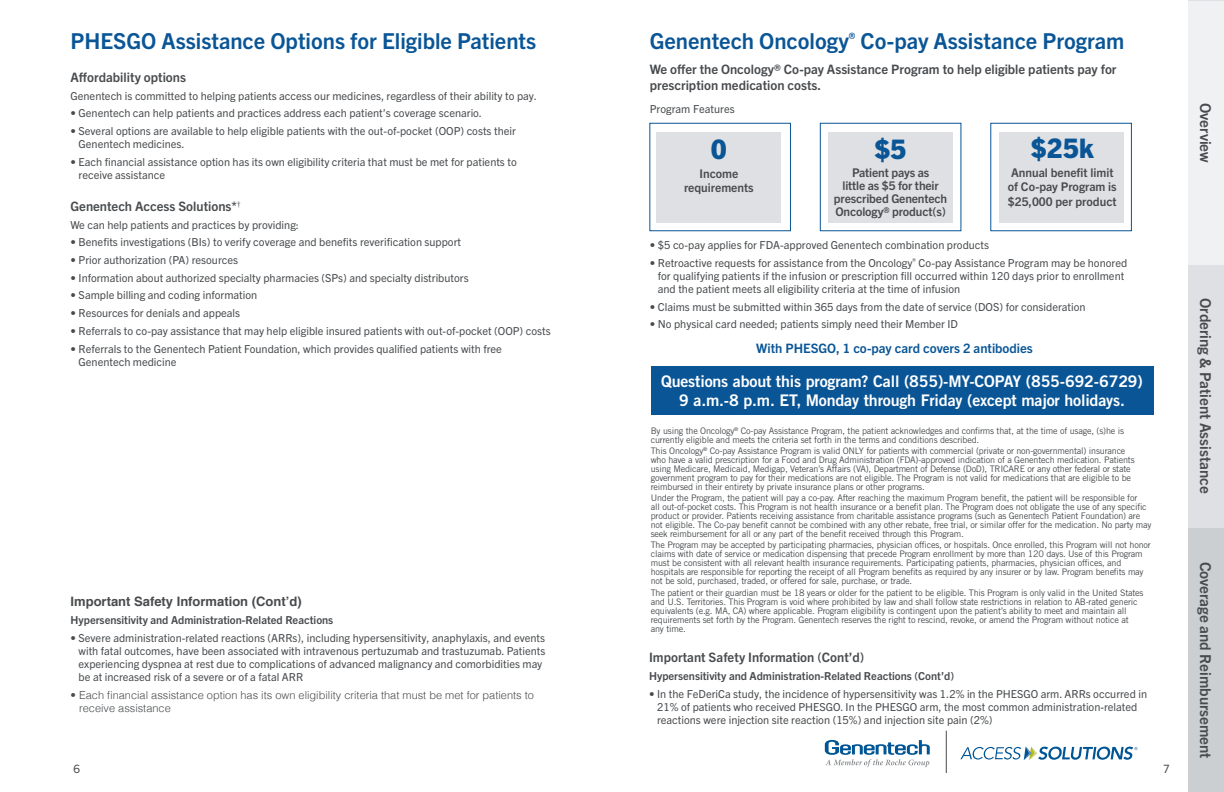
<style>
.page{position:relative;width:1224px;height:792px;background:#fff}
.page>*{position:absolute;margin:0;border:0;box-sizing:border-box;transform-origin:0 0}
.t1{font:800 27px "Trade Gothic Next LT Pro";color:#095596}
.t2{font:700 22px "Trade Gothic Next LT Pro";color:#095596}
.t3{font:16px/19.2px "Trade Gothic LT Std Bd 2";letter-spacing:-.01em;color:#fff;text-align:center}
.t4{font:700 15px "Trade Gothic Next LT Pro";color:#484b4e}
.t5{font:700 13px/15.6px "Trade Gothic Next LT Pro";color:#484b4e}
.t6{font:700 13px "Trade Gothic Next LT Pro";color:#095596}
.t7{font:700 13px "Helvetica";color:#484b4e}
.t8{font:700 12px/14.4px "Trade Gothic Next LT Pro";letter-spacing:-.01em;color:#484b4e;text-align:center}
.t9{font:11.5px "Trade Gothic Next LT Pro";color:#484b4e}
.t10{font:11px/13.2px "Trade Gothic Next LT Pro";color:#484b4e}
.t11{font:700 11px "Trade Gothic Next LT Pro";color:#484b4e}
.t12{font:300 11px/13.2px "Helvetica";color:#484b4e}
.t13{font:9px/9px "Trade Gothic LT Std";letter-spacing:-.02em;color:#484b4e}
</style>
<div class="page">
<svg style="left:960px;top:747px;width:177px;height:13px"></svg>
<svg style="left:825px;top:740px;width:105px;height:27px"></svg>
<hr style="left:946px;top:731px;width:1px;height:42px;background:#484b4e">
<div style="left:1188px;top:0;width:36px;height:792px;background:#cccfd2"></div>
<div style="left:1188px;top:0;width:36px;height:528px;background:#dee0e3"></div>
<div style="left:1188px;top:1px;width:36px;height:264px;background:#eff1f2"></div>
<div style="left:651px;top:366px;width:502px;height:49px;background:#095596"></div>
<div style="left:999px;top:133px;width:125px;height:90px;background:#dee0e3"></div>
<div style="left:820px;top:123px;width:141px;height:108px;border:1px solid #095596"></div>
<div style="left:828px;top:132px;width:125px;height:91px;background:#dee0e3"></div>
<div style="left:649px;top:123px;width:142px;height:108px;border:1px solid #095596"></div>
<div style="left:657px;top:132px;width:124px;height:91px;background:#dee0e3"></div>
<div style="left:990px;top:123px;width:142px;height:108px;border:1px solid #095596"></div>
<h2 class="t2" style="left:71px;top:26px;width:467px">PHESGO Assistance Options for Eligible Patients</h2>
<h3 class="t5" style="left:71px;top:69px;width:117px">Affordability options</h3>
<p class="t10" style="left:71px;top:88px;width:468px">Genentech is committed to helping patients access our medicines, regardless of their ability to pay.</p>
<p class="t10" style="left:71px;top:106px;width:413px">• Genentech can help patients and practices address each patient’s coverage scenario.</p>
<p class="t10" style="left:79px;top:124px;width:439px;text-indent:-8px">• Several options are available to help eligible patients with the out-of-pocket (OOP) costs their<br>Genentech medicines.</p>
<p class="t10" style="left:79px;top:155px;width:440px;text-indent:-8px">• Each financial assistance option has its own eligibility criteria that must be met for patients to receive assistance</p>
<h3 class="t5" style="left:71px;top:198px;width:171px">Genentech Access Solutions*<sup>†</sup></h3>
<p class="t10" style="left:71px;top:217px;width:230px">We can help patients and practices by providing:</p>
<p class="t10" style="left:71px;top:235px;width:392px">• Benefits investigations (BIs) to verify coverage and benefits reverification support</p>
<p class="t10" style="left:71px;top:253px;width:169px">• Prior authorization (PA) resources</p>
<p class="t10" style="left:71px;top:270px;width:400px">• Information about authorized specialty pharmacies (SPs) and specialty distributors</p>
<p class="t10" style="left:71px;top:288px;width:188px">• Sample billing and coding information</p>
<p class="t10" style="left:71px;top:306px;width:171px">• Resources for denials and appeals</p>
<p class="t10" style="left:71px;top:323px;width:482px">• Referrals to co-pay assistance that may help eligible insured patients with out-of-pocket (OOP) costs</p>
<p class="t10" style="left:79px;top:341px;width:425px;text-indent:-8px">• Referrals to the Genentech Patient Foundation, which provides qualified patients with free<br>Genentech medicine</p>
<h3 class="t7" style="left:71px;top:591px;width:233px">Important Safety Information (Cont’d)</h3>
<p class="t11" style="left:71px;top:612px;width:264px">Hypersensitivity and Administration-Related Reactions</p>
<p class="t10" style="left:79px;top:630px;width:468px;text-indent:-8px">• Severe administration-related reactions (ARRs), including hypersensitivity, anaphylaxis, and events with fatal outcomes, have been associated with intravenous pertuzumab and trastuzumab. Patients experiencing dyspnea at rest due to complications of advanced malignancy and comorbidities may be at increased risk of a severe or of a fatal ARR</p>
<p class="t12" style="left:79px;top:688px;width:456px;text-indent:-9px">• Each financial assistance option has its own eligibility criteria that must be met for patients to receive assistance</p>
<h2 class="t2" style="left:650px;top:26px;width:476px">Genentech Oncology<sup>®</sup> Co-pay Assistance Program</h2>
<h3 class="t5" style="left:650px;top:61px;width:468px">We offer the Oncology® Co-pay Assistance Program to help eligible patients pay for prescription medication costs.</h3>
<p class="t10" style="left:650px;top:102px;width:86px">Program Features</p>
<h1 class="t1" style="left:711px;top:130px;width:18px">0</h1>
<h3 class="t8" style="left:684px;top:166px;width:71px">Income requirements</h3>
<h1 class="t1" style="left:875px;top:130px;width:34px">$5</h1>
<h3 class="t8" style="left:834px;top:165px;width:115px;line-height:13px">Patient pays as<br>little as $5 for their prescribed Genentech<br>Oncology® product(s)</h3>
<h1 class="t1" style="left:1031px;top:129px;width:64px">$25k</h1>
<h3 class="t8" style="left:1008px;top:164px;width:110px;text-align:left">Annual benefit limit of Co-pay Program is $25,000 per product</h3>
<p class="t10" style="left:650px;top:238px;width:341px">• $5 co-pay applies for FDA-approved Genentech combination products</p>
<p class="t10" style="left:658px;top:255px;width:471px;text-indent:-8px">• Retroactive requests for assistance from the Oncology<sup>®</sup> Co-pay Assistance Program may be honored for qualifying patients if the infusion or prescription fill occurred within 120 days prior to enrollment and the patient meets all eligibility criteria at the time of infusion</p>
<p class="t10" style="left:650px;top:299px;width:437px">• Claims must be submitted within 365 days from the date of service (DOS) for consideration</p>
<p class="t10" style="left:650px;top:317px;width:310px">• No physical card needed; patients simply need their Member ID</p>
<h3 class="t6" style="left:756px;top:339px;width:278px">With PHESGO, 1 co-pay card covers 2 antibodies</h3>
<h3 class="t3" style="left:661px;top:371px;width:483px">Questions about this program? Call (855)-MY-COPAY (855-692-6729)<br>9 a.m.-8 p.m. ET, Monday through Friday (except major holidays.</h3>
<p class="t13" style="left:651px;top:426px;width:475px">By using the Oncology<sup>®</sup> Co-pay Assistance Program, the patient acknowledges and confirms that, at the time of usage, (s)he is currently eligible and meets the criteria set forth in the terms and conditions described.</p>
<p class="t13" style="left:651px;top:446px;width:485px">This Oncology<sup>®</sup> Co-pay Assistance Program is valid ONLY for patients with commercial (private or non-governmental) insurance who have a valid prescription for a Food and Drug Administration (FDA)-approved indication of a Genentech medication. Patients using Medicare, Medicaid, Medigap, Veteran’s Affairs (VA), Department of Defense (DoD), TRICARE or any other federal or state government program to pay for their medications are not eligible. The Program is not valid for medications that are eligible to be reimbursed in their entirety by private insurance plans or other programs.</p>
<p class="t13" style="left:651px;top:493px;width:502px">Under the Program, the patient will pay a co-pay. After reaching the maximum Program benefit, the patient will be responsible for<br>all out-of-pocket costs. This Program is not health insurance or a benefit plan. The Program does not obligate the use of any specific product or provider. Patients receiving assistance from charitable assistance programs (such as Genentech Patient Foundation) are not eligible. The Co-pay benefit cannot be combined with any other rebate, free trial, or similar offer for the medication. No party may seek reimbursement for all or any part of the benefit received through this Program.</p>
<p class="t13" style="left:651px;top:541px;width:502px">The Program may be accepted by participating pharmacies, physician offices, or hospitals. Once enrolled, this Program will not honor claims with date of service or medication dispensing that precede Program enrollment by more than 120 days. Use of this Program must be consistent with all relevant health insurance requirements. Participating patients, pharmacies, physician offices, and hospitals are responsible for reporting the receipt of all Program benefits as required by any insurer or by law. Program benefits may not be sold, purchased, traded, or offered for sale, purchase, or trade.</p>
<p class="t13" style="left:651px;top:588px;width:494px">The patient or their guardian must be 18 years or older for the patient to be eligible. This Program is only valid in the United States and U.S. Territories. This Program is void where prohibited by law and shall follow state restrictions in relation to AB-rated generic equivalents (e.g. MA, CA) where applicable. Program eligibility is contingent upon the patient’s ability to meet and maintain all requirements set forth by the Program. Genentech reserves the right to rescind, revoke, or amend the Program without notice at any time.</p>
<h3 class="t5" style="left:649px;top:649px;width:217px">Important Safety Information (Cont’d)</h3>
<p class="t11" style="left:649px;top:668px;width:307px">Hypersensitivity and Administration-Related Reactions (Cont’d)</p>
<p class="t10" style="left:657px;top:686px;width:491px;text-indent:-8px">• In the FeDeriCa study, the incidence of hypersensitivity was 1.2% in the PHESGO arm. ARRs occurred in<br>21% of patients who received PHESGO. In the PHESGO arm, the most common administration-related reactions were injection site reaction (15%) and injection site pain (2%)</p>
<p class="t9" style="left:73px;top:761px;width:8px">6</p>
<p class="t9" style="left:1163px;top:761px;width:8px">7</p>
<h3 class="t4" style="left:1216px;top:103px;width:62px;rotate:90deg">Overview</h3>
<h3 class="t4" style="left:1216px;top:298px;width:197px;rotate:90deg">Ordering &amp; Patient Assistance</h3>
<h3 class="t4" style="left:1216px;top:562px;width:198px;rotate:90deg">Coverage and Reimbursement</h3>
</div>
